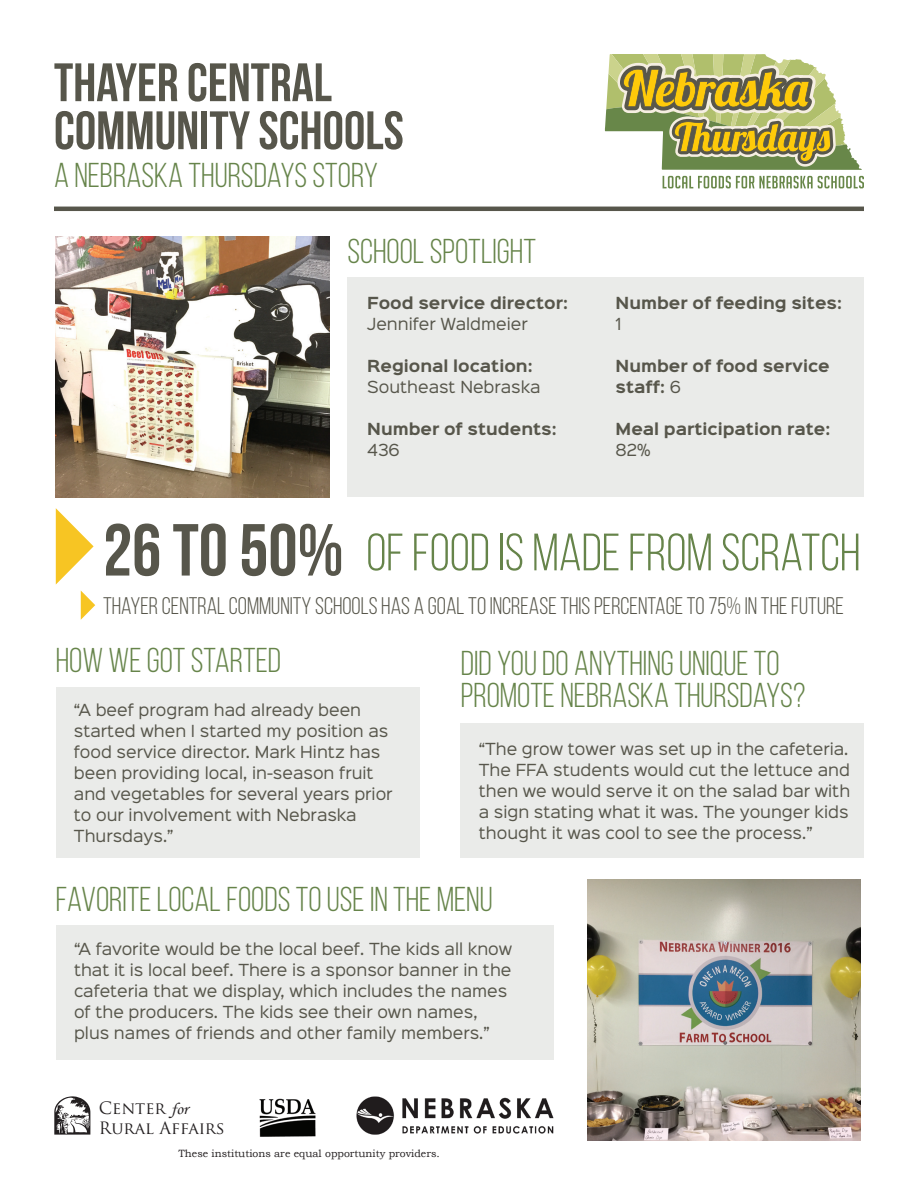
<style>
.page{position:relative;width:918px;height:1188px;background:#fff}
.page>*{position:absolute;margin:0;border:0;box-sizing:border-box;transform-origin:0 0}
.t1{font:73.5px "Bebas Neue";color:#57564b}
.t2{font:54px/48px "Bebas Neue";color:#57564b}
.t3{font:52.5px "Bebas Neue";color:#66844a}
.t4{font:34.5px/75.9px "Bebas Neue";color:#66844a}
.t5{font:24px "Bebas Neue";color:#57564b}
.t6{font:16.65px/20px "Trajan Pro";color:#231f20}
.t7{font:15px/21px "Sinkin Sans 400";color:#57564b}
.t8{font:700 15px/21px "Sinkin Sans 700";color:#57564b}
.t9{font:10.5px "Bookman Old Style";color:#231f20}
.s1{font-family:"Sinkin Sans 400";font-weight:400}
.s2{font-family:"Monotype Corsiva"}
</style>
<div class="page">
<svg style="left:605px;top:54px;width:259px;height:134px"></svg>
<img style="left:56px;top:237px;width:273px;height:260px">
<hr style="left:54px;top:207px;width:810px;height:4px;background:#57564b">
<div style="left:347px;top:278px;width:517px;height:219px;background:#eaebe9"></div>
<div style="left:56px;top:687px;width:363px;height:171px;background:#eaebe9"></div>
<svg style="left:56px;top:508px;width:38px;height:77px"></svg>
<img style="left:356px;top:1096px;width:198px;height:39px">
<svg style="left:54px;top:1096px;width:36px;height:39px"></svg>
<img style="left:259px;top:1098px;width:57px;height:39px">
<svg style="left:81px;top:591px;width:14px;height:29px"></svg>
<div style="left:461px;top:723px;width:403px;height:135px;background:#eaebe9"></div>
<img style="left:587px;top:880px;width:274px;height:260px">
<div style="left:56px;top:926px;width:498px;height:134px;background:#eaebe9"></div>
<h2 class="t2" style="left:54px;top:58px;width:351px">THAYER CENTRAL<br>COMMUNITY SCHOOLS</h2>
<h3 class="t4" style="left:347px;top:137px;width:190px;text-indent:-293px">A NEBRASKA THURSDAYS STORY<br>SCHOOL SPOTLIGHT</h3>
<p class="t8" style="left:367px;top:293px;width:202px">Food service director:</p>
<p class="t7" style="left:367px;top:312px;width:162px">Jennifer Waldmeier</p>
<p class="t8" style="left:367px;top:356px;width:167px">Regional location:</p>
<p class="t7" style="left:367px;top:375px;width:175px">Southeast Nebraska</p>
<p class="t8" style="left:367px;top:419px;width:191px">Number of students:</p>
<p class="t7" style="left:367px;top:438px;width:34px">436</p>
<p class="t8" style="left:616px;top:293px;width:228px">Number of feeding sites:</p>
<p class="t7" style="left:616px;top:312px;width:8px">1</p>
<p class="t8" style="left:616px;top:356px;width:216px">Number of food service staff: <span class="s1">6</span></p>
<p class="t8" style="left:616px;top:419px;width:216px">Meal participation rate:</p>
<p class="t7" style="left:616px;top:438px;width:36px">82%</p>
<h1 class="t1" style="left:103px;top:510px;width:242px">26 TO 50%</h1>
<h3 class="t5" style="left:103px;top:593px;width:742px">THAYER CENTRAL COMMUNITY SCHOOLS HAS A GOAL TO INCREASE THIS PERCENTAGE TO 75% IN THE FUTURE</h3>
<h3 class="t4" style="left:461px;top:646px;width:346px;line-height:32.4px">DID YOU DO ANYTHING UNIQUE TO<br>PROMOTE NEBRASKA THURSDAYS?</h3>
<p class="t7" style="left:479px;top:738px;width:373px;text-align:justify">“The grow tower was set up in the cafeteria.<br>The FFA students would cut the lettuce and then we would serve it on the salad bar with a sign stating what it was. The younger kids thought it was cool to see the process.”</p>
<h3 class="t3" style="left:366px;top:524px;width:496px">OF FOOD IS MADE FROM SCRATCH</h3>
<h3 class="t4" style="left:56px;top:622px;width:227px">HOW WE GOT STARTED</h3>
<p class="t7" style="left:74px;top:698px;width:320px">“A beef program had already been started when I started my position as food service director. Mark Hintz has been providing local, in-season fruit and vegetables for several years prior to our involvement with Nebraska<br>Thursdays.”</p>
<h3 class="t4" style="left:56px;top:861px;width:438px">FAVORITE LOCAL FOODS TO USE IN THE MENU</h3>
<p class="t7" style="left:74px;top:937px;width:440px">“A favorite would be the local beef. The kids all know that it is local beef. There is a sponsor banner in the cafeteria that we display, which includes the names of the producers. The kids see their own names, plus names of friends and other family members.”</p>
<p class="t6" style="left:99px;top:1098px;width:127px">Center <span class="s2">for<br></span>Rural Affairs</p>
<p class="t9" style="left:178px;top:1147px;width:263px">These institutions are equal opportunity providers.</p>
</div>
